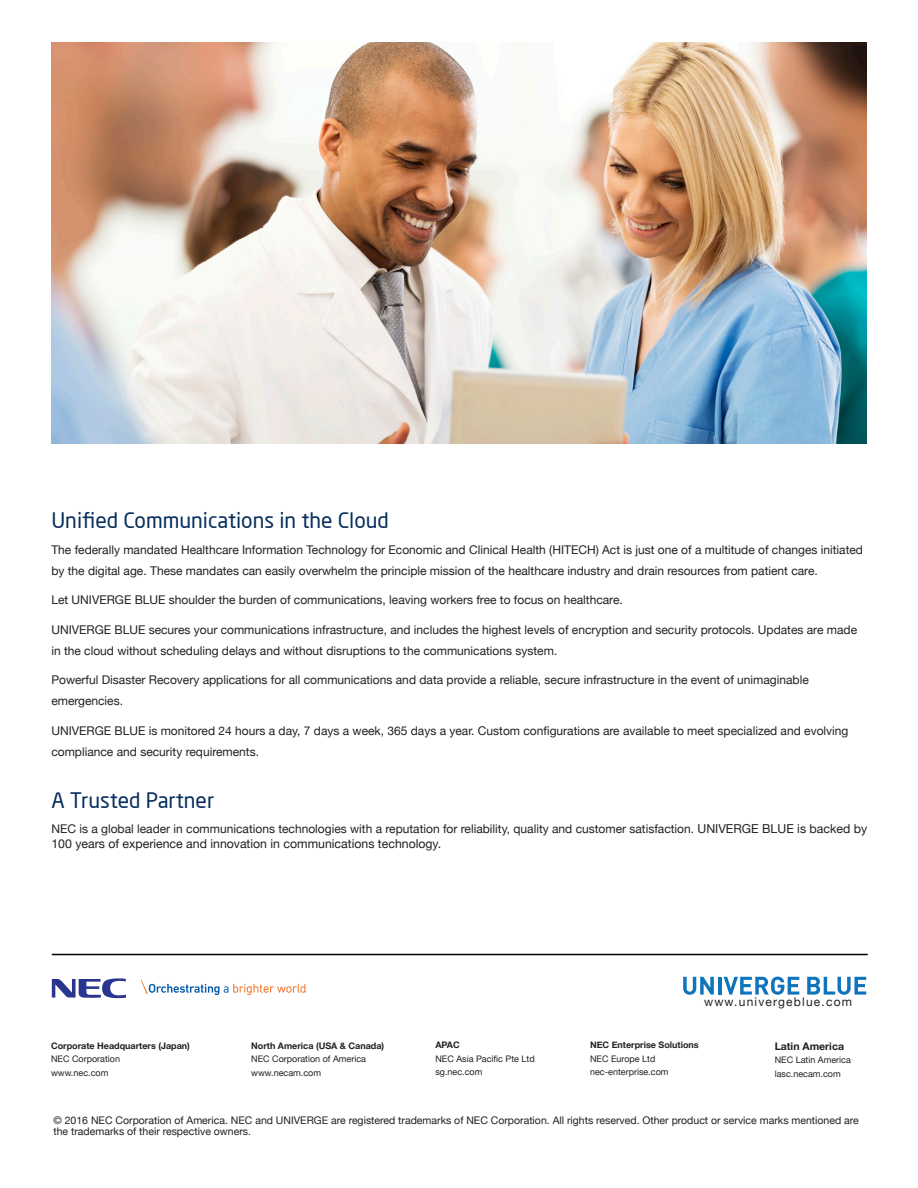
<style>
.page{position:relative;width:918px;height:1188px;background:#fff}
.page>*{position:absolute;margin:0;border:0;box-sizing:border-box;transform-origin:0 0}
.t1{font:21px "Neo Sans Pro";color:#082e5e}
.main{font:12.3px "Helvetica Neue";color:#231f20}
.main-2{font:12px/21px "Helvetica Neue";color:#231f20}
.main-3{font:12px "Helvetica Neue";letter-spacing:.1em;color:#231f20}
.note{font:10.5px/10.5px "Helvetica Neue";color:#231f20}
.Paragraph_Style_1{font:700 10.5px "Helvetica Neue";color:#231f20}
.Paragraph_Style_1-2{font:9px "Helvetica Neue";color:#231f20}
.Paragraph_Style_1-3{font:700 9px "Helvetica Neue";color:#231f20}
.s1{font-size:12.3px}
</style>
<div class="page">
<hr style="left:52px;top:954px;width:816px;height:1px;background:#000">
<svg style="left:52px;top:978px;width:74px;height:20px"></svg>
<svg style="left:141px;top:980px;width:164px;height:15px"></svg>
<svg style="left:683px;top:977px;width:31px;height:18px"></svg>
<hr style="left:718px;top:977px;width:3px;height:18px;background:#1074bc">
<svg style="left:724px;top:977px;width:75px;height:18px"></svg>
<svg style="left:807px;top:977px;width:59px;height:18px"></svg>
<img style="left:51px;top:43px;width:816px;height:400px">
<h1 class="t1" style="left:51px;top:508px;width:339px">Unified Communications in the Cloud</h1>
<p class="main-2" style="left:51px;top:539px;width:813px">The federally mandated Healthcare Information Technology for Economic and Clinical Health (HITECH) Act is just one of a multitude of changes initiated by the digital age. These mandates can easily overwhelm the principle mission of the healthcare industry and drain resources from patient care.</p>
<p class="main-2" style="left:51px;top:589px;width:573px">Let UNIVERGE BLUE shoulder the burden of communications, leaving workers free to focus on healthcare.</p>
<p class="main-2" style="left:51px;top:619px;width:807px">UNIVERGE BLUE secures your communications infrastructure, and includes the highest levels of encryption and security protocols. Updates are made in the cloud without scheduling delays and without disruptions to the communications system.</p>
<p class="main-2" style="left:51px;top:669px;width:759px">Powerful Disaster Recovery applications for all communications and data provide a reliable, secure infrastructure in the event of unimaginable emergencies.</p>
<p class="main-2" style="left:51px;top:720px;width:799px">UNIVERGE BLUE is monitored 24 hours a day, 7 days a week, 365 days a year. Custom configurations are available to meet specialized and evolving compliance and security requirements.</p>
<h1 class="t1" style="left:51px;top:787px;width:164px">A Trusted Partner</h1>
<p class="main-2" style="left:51px;top:818px;width:817px">NEC is a global leader in communications technologies with a reputation for reliability, quality and customer satisfaction. <span class="s1">UNIVERGE BLUE is backed by</span></p>
<p class="main" style="left:51px;top:837px;width:391px">100 years of experience and innovation in communications technology.</p>
<p class="Paragraph_Style_1-3" style="left:51px;top:1039px;width:140px">Corporate Headquarters (Japan)</p>
<p class="Paragraph_Style_1-2" style="left:51px;top:1054px;width:70px">NEC Corporation</p>
<p class="Paragraph_Style_1-2" style="left:51px;top:1067px;width:59px">www.nec.com</p>
<p class="Paragraph_Style_1-3" style="left:251px;top:1039px;width:134px">North America (USA &amp; Canada)</p>
<p class="Paragraph_Style_1-2" style="left:251px;top:1054px;width:116px">NEC Corporation of America</p>
<p class="Paragraph_Style_1-2" style="left:251px;top:1067px;width:71px">www.necam.com</p>
<p class="Paragraph_Style_1-3" style="left:435px;top:1038px;width:26px">APAC</p>
<p class="Paragraph_Style_1-2" style="left:435px;top:1053px;width:101px">NEC Asia Pacific Pte Ltd</p>
<p class="Paragraph_Style_1-2" style="left:435px;top:1067px;width:49px">sg.nec.com</p>
<p class="main-3" style="left:704px;top:994px;width:150px">www.univergeblue.com</p>
<p class="Paragraph_Style_1-3" style="left:590px;top:1038px;width:110px">NEC Enterprise Solutions</p>
<p class="Paragraph_Style_1-2" style="left:590px;top:1053px;width:67px">NEC Europe Ltd</p>
<p class="Paragraph_Style_1-2" style="left:590px;top:1067px;width:80px">nec-enterprise.com</p>
<p class="Paragraph_Style_1" style="left:775px;top:1038px;width:71px">Latin America</p>
<p class="Paragraph_Style_1-2" style="left:775px;top:1055px;width:78px">NEC Latin America</p>
<p class="Paragraph_Style_1-2" style="left:775px;top:1068px;width:68px">lasc.necam.com</p>
<p class="note" style="left:53px;top:1115px;width:807px">© 2016 NEC Corporation of America. NEC and UNIVERGE are registered trademarks of NEC Corporation. All rights reserved. Other product or service marks mentioned are the trademarks of their respective owners.</p>
</div>
